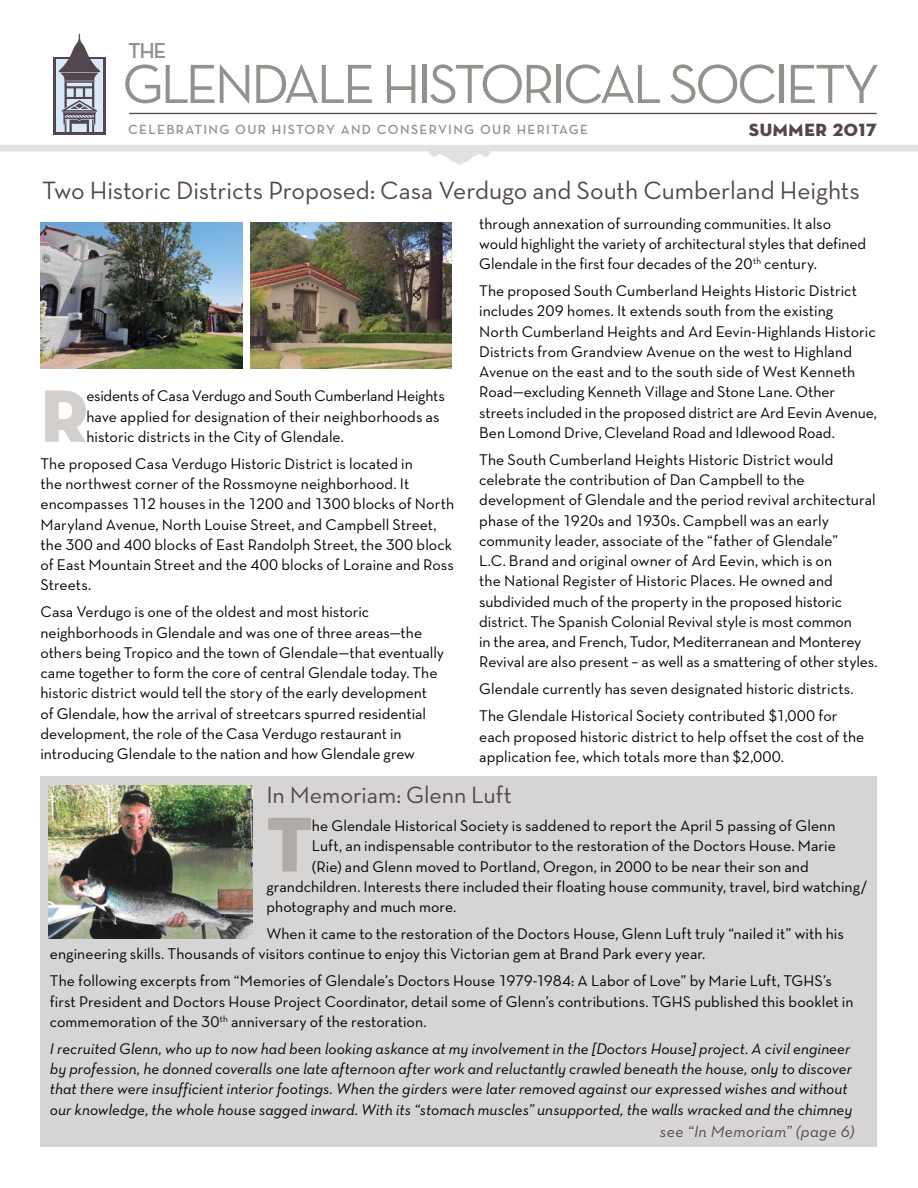
<style>
.page{position:relative;width:918px;height:1188px;background:#fff}
.page>*{position:absolute;margin:0;border:0;box-sizing:border-box;transform-origin:0 0}
.t1{font:78.9px "Neutraface Display Titling";color:#aeaba8}
.t2{font:75.3px "Neutraface Display Titling";color:#d2cfcd}
.t3{font:55.95px "Neutraface Text";letter-spacing:-.06em;color:#92918c}
.t4{font:25.5px "Neutraface Text";letter-spacing:-.005em;color:#53464f}
.t5{font:24px "Neutraface Text";letter-spacing:-.005em;color:#53464f}
.t6{font:600 22.05px "Neutraface Text";color:#92918c}
.t7{font:18.15px "Neutraface Display Titling";letter-spacing:.04em;color:#53464f}
.t8{font:italic 16.5px "Neutraface Text";letter-spacing:.025em;color:#53464f}
.t9{font:15.75px/20.2px "Neutraface Text";color:#000}
.t10{font:italic 15.75px/20.2px "Neutraface Text";letter-spacing:.005em;color:#000}
.t11{font:600 13.5px "Neutraface Text";letter-spacing:.1em;color:#92918c}
</style>
<div class="page">
<div style="left:53px;top:57px;width:53px;height:78px;background:#53464f"></div>
<div style="left:56px;top:60px;width:47px;height:72px;background:#d7eaf5"></div>
<svg style="left:59px;top:34px;width:41px;height:98px"></svg>
<hr style="left:129px;top:113px;width:748px;height:1px;background:#53464f">
<svg style="left:0;top:145px;width:918px;height:20px"></svg>
<img style="left:41px;top:222px;width:201px;height:146px">
<img style="left:250px;top:222px;width:202px;height:147px">
<div style="left:40px;top:777px;width:837px;height:370px;background:#d7d5d3"></div>
<img style="left:48px;top:785px;width:205px;height:153px">
<h3 class="t6" style="left:128px;top:37px;width:40px">THE</h3>
<h3 class="t3" style="left:122px;top:49px;width:759px">GLENDALE HISTORICAL SOCIETY</h3>
<p class="t11" style="left:128px;top:121px;width:462px">CELEBRATING OUR HISTORY AND CONSERVING OUR HERITAGE</p>
<p class="t7" style="left:749px;top:118px;width:129px">SUMMER 2017</p>
<h3 class="t4" style="left:42px;top:175px;width:819px">Two Historic Districts Proposed: Casa Verdugo and South Cumberland Heights</h3>
<h2 class="t2" style="left:40px;top:369px;width:42px">R</h2>
<p class="t9" style="left:86px;top:386px;width:360px">esidents of Casa Verdugo and South Cumberland Heights have applied for designation of their neighborhoods as historic districts in the City of Glendale.</p>
<p class="t9" style="left:40px;top:453px;width:415px">The proposed Casa Verdugo Historic District is located in<br>the northwest corner of the Rossmoyne neighborhood. It encompasses 112 houses in the 1200 and 1300 blocks of North Maryland Avenue, North Louise Street, and Campbell Street, the 300 and 400 blocks of East Randolph Street, the 300 block of East Mountain Street and the 400 blocks of Loraine and Ross Streets.</p>
<p class="t9" style="left:40px;top:602px;width:405px">Casa Verdugo is one of the oldest and most historic neighborhoods in Glendale and was one of three areas—the others being Tropico and the town of Glendale—that eventually came together to form the core of central Glendale today. The historic district would tell the story of the early development<br>of Glendale, how the arrival of streetcars spurred residential development, the role of the Casa Verdugo restaurant in introducing Glendale to the nation and how Glendale grew</p>
<p class="t9" style="left:479px;top:213px;width:389px">through annexation of surrounding communities. It also would highlight the variety of architectural styles that defined<br>Glendale in the first four decades of the 20<sup>th</sup> century.</p>
<p class="t9" style="left:479px;top:280px;width:399px">The proposed South Cumberland Heights Historic District includes 209 homes. It extends south from the existing<br>North Cumberland Heights and Ard Eevin-Highlands Historic Districts from Grandview Avenue on the west to Highland Avenue on the east and to the south side of West Kenneth Road—excluding Kenneth Village and Stone Lane. Other streets included in the proposed district are Ard Eevin Avenue, Ben Lomond Drive, Cleveland Road and Idlewood Road.</p>
<p class="t9" style="left:479px;top:449px;width:400px">The South Cumberland Heights Historic District would celebrate the contribution of Dan Campbell to the development of Glendale and the period revival architectural phase of the 1920s and 1930s. Campbell was an early community leader, associate of the “father of Glendale”<br>L.C. Brand and original owner of Ard Eevin, which is on<br>the National Register of Historic Places. He owned and subdivided much of the property in the proposed historic district. The Spanish Colonial Revival style is most common<br>in the area, and French, Tudor, Mediterranean and Monterey Revival are also present – as well as a smattering of other styles.</p>
<p class="t9" style="left:479px;top:675px;width:376px;line-height:27px">Glendale currently has seven designated historic districts.<br>The Glendale Historical Society contributed $1,000 for</p>
<p class="t9" style="left:479px;top:726px;width:387px">each proposed historic district to help offset the cost of the application fee, which totals more than $2,000.</p>
<h3 class="t5" style="left:266px;top:780px;width:247px">In Memoriam: Glenn Luft</h3>
<h1 class="t1" style="left:266px;top:795px;width:48px">T</h1>
<p class="t9" style="left:312px;top:815px;width:525px">he Glendale Historical Society is saddened to report the April 5 passing of Glenn</p>
<p class="t9" style="left:312px;top:836px;width:525px">Luft, an indispensable contributor to the restoration of the Doctors House. Marie</p>
<p class="t9" style="left:312px;top:856px;width:498px">(Rie) and Glenn moved to Portland, Oregon, in 2000 to be near their son and</p>
<p class="t9" style="left:266px;top:876px;width:603px">grandchildren. Interests there included their floating house community, travel, bird watching/</p>
<p class="t9" style="left:266px;top:896px;width:192px">photography and much more.</p>
<p class="t9" style="left:50px;top:923px;width:795px;text-indent:216px">When it came to the restoration of the Doctors House, Glenn Luft truly “nailed it” with his engineering skills. Thousands of visitors continue to enjoy this Victorian gem at Brand Park every year.</p>
<p class="t9" style="left:50px;top:971px;width:805px">The following excerpts from “Memories of Glendale’s Doctors House 1979-1984: A Labor of Love” by Marie Luft, TGHS’s first President and Doctors House Project Coordinator, detail some of Glenn’s contributions. TGHS published this booklet in commemoration of the 30<sup>th</sup> anniversary of the restoration.</p>
<p class="t10" style="left:50px;top:1038px;width:804px">I recruited Glenn, who up to now had been looking askance at my involvement in the [Doctors House] project. A civil engineer by profession, he donned coveralls one late afternoon after work and reluctantly crawled beneath the house, only to discover that there were insufficient interior footings. When the girders were later removed against our expressed wishes and without our knowledge, the whole house sagged inward. With its “stomach muscles” unsupported, the walls wracked and the chimney</p>
<p class="t8" style="left:660px;top:1121px;width:196px">see “In Memoriam” (page 6)</p>
</div>
